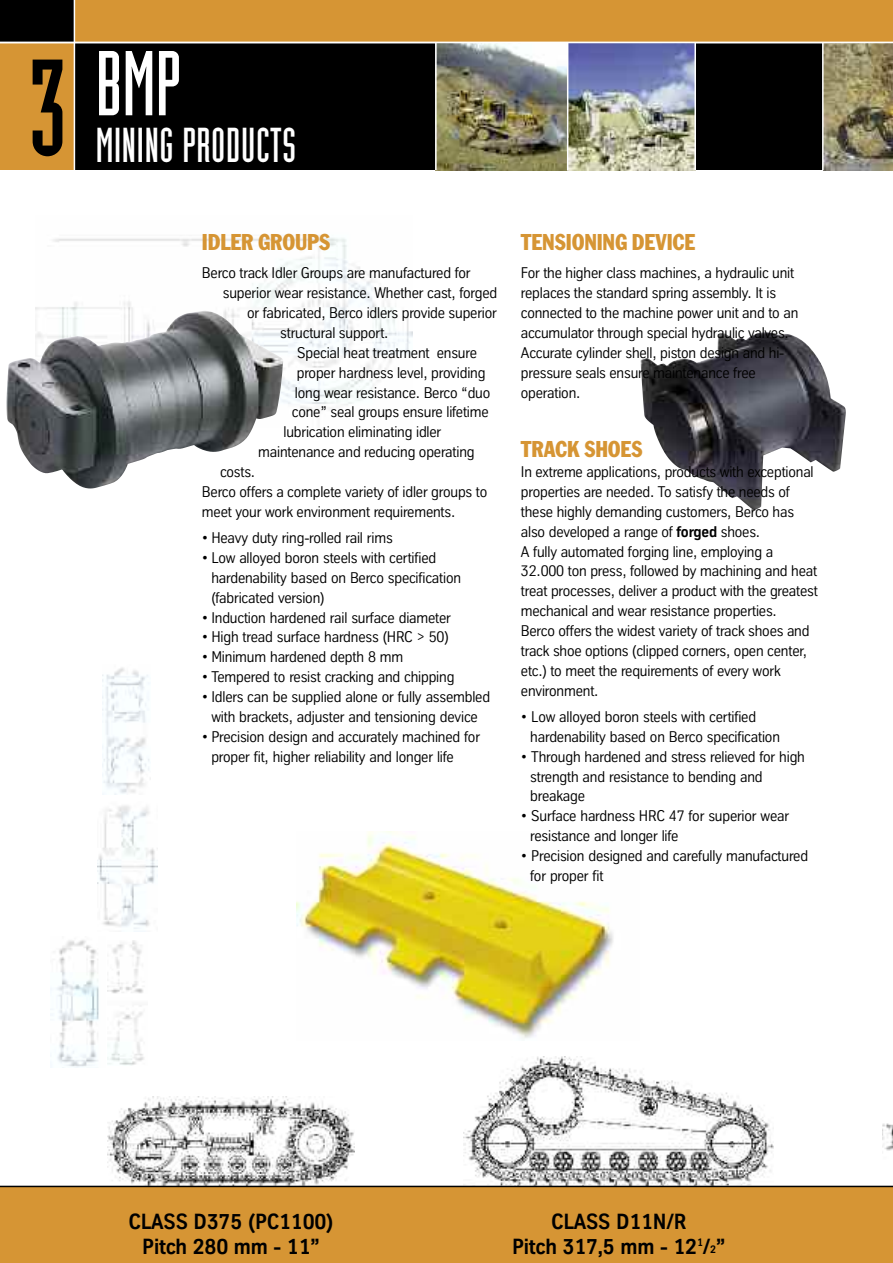
<style>
.page{position:relative;width:893px;height:1263px;background:#fff}
.page>*{position:absolute;margin:0;border:0;box-sizing:border-box;transform-origin:0 0}
.t1{font:90px "Industria Solid";color:#fff}
.t2{font:48px "Industria Solid";letter-spacing:.015em;color:#fff}
.t3{font:condensed 24px "Franklin Got T";letter-spacing:-.01em;color:#d69534}
.t4{font:700 21.3px/25.5px "TK Type";letter-spacing:-.01em;color:#000;text-align:center}
.t5{font:15px/19.8px "TK Type";letter-spacing:-.01em;color:#000}
.s1{font-size:134.25px;color:#000}
.s2{font-weight:700}
.s3{font-size:10.65px}
</style>
<div class="page">
<img style="left:464px;top:1057px;width:309px;height:129px">
<img style="left:107px;top:1096px;width:247px;height:90px">
<img style="left:882px;top:1123px;width:11px;height:63px">
<div style="left:74px;top:0;width:819px;height:170px;background:#d69534"></div>
<div style="left:74px;top:43px;width:819px;height:127px;background:#000"></div>
<div style="left:0;top:0;width:74px;height:161px;background:#000"></div>
<div style="left:0;top:43px;width:74px;height:127px;background:#d69534"></div>
<hr style="left:74px;top:0;width:1px;height:170px;background:#fff">
<img style="left:36px;top:238px;width:377px;height:173px">
<img style="left:108px;top:941px;width:36px;height:125px">
<img style="left:98px;top:805px;width:60px;height:127px">
<img style="left:51px;top:940px;width:48px;height:128px">
<img style="left:103px;top:667px;width:48px;height:127px">
<img style="left:7px;top:311px;width:276px;height:177px">
<div style="left:0;top:1186px;width:893px;height:77px;background:#d69534"></div>
<img style="left:824px;top:43px;width:69px;height:127px">
<img style="left:437px;top:43px;width:257px;height:127px">
<hr style="left:567px;top:43px;width:1px;height:127px;background:#fff">
<hr style="left:694px;top:43px;width:2px;height:127px;background:#fff">
<hr style="left:435px;top:43px;width:2px;height:127px;background:#fff">
<hr style="left:822px;top:43px;width:2px;height:127px;background:#fff">
<hr style="left:0;top:42px;width:893px;height:1px;background:#fff">
<hr style="left:0;top:1186px;width:893px;height:1px;background:#000">
<img style="left:296px;top:831px;width:317px;height:207px">
<img style="left:640px;top:332px;width:206px;height:178px">
<h1 class="t1" style="left:28px;top:51px;width:154px"><span class="s1">3</span> BMP</h1>
<h2 class="t2" style="left:96px;top:128px;width:202px">MINING PRODUCTS</h2>
<h3 class="t3" style="left:202px;top:228px;width:130px">IDLER GROUPS</h3>
<p class="t5" style="left:202px;top:263px;width:270px">Berco track Idler Groups are manufactured for</p>
<p class="t5" style="left:223px;top:283px;width:276px">superior wear resistance. Whether cast, forged</p>
<p class="t5" style="left:247px;top:303px;width:251px">or fabricated, Berco idlers provide superior</p>
<p class="t5" style="left:280px;top:323px;width:110px">structural support.</p>
<p class="t5" style="left:297px;top:343px;width:181px">Special heat treatment ensure</p>
<p class="t5" style="left:297px;top:363px;width:190px">proper hardness level, providing</p>
<p class="t5" style="left:295px;top:382px;width:197px">long wear resistance. Berco “duo</p>
<p class="t5" style="left:292px;top:402px;width:198px">cone” seal groups ensure lifetime</p>
<p class="t5" style="left:283px;top:422px;width:159px">lubrication eliminating idler</p>
<p class="t5" style="left:258px;top:442px;width:218px">maintenance and reducing operating</p>
<p class="t5" style="left:220px;top:462px;width:37px">costs.</p>
<p class="t5" style="left:202px;top:482px;width:287px">Berco offers a complete variety of idler groups to</p>
<p class="t5" style="left:202px;top:502px;width:255px">meet your work environment requirements.</p>
<p class="t5" style="left:202px;top:528px;width:192px">• Heavy duty ring-rolled rail rims</p>
<p class="t5" style="left:211px;top:548px;width:251px;text-indent:-9px">• Low alloyed boron steels with certified hardenability based on Berco specification (fabricated version)</p>
<p class="t5" style="left:202px;top:607px;width:250px">• Induction hardened rail surface diameter</p>
<p class="t5" style="left:202px;top:627px;width:248px">• High tread surface hardness (HRC &gt; 50)</p>
<p class="t5" style="left:202px;top:647px;width:203px">• Minimum hardened depth 8 mm</p>
<p class="t5" style="left:202px;top:667px;width:254px">• Tempered to resist cracking and chipping</p>
<p class="t5" style="left:202px;top:687px;width:290px;text-align:center">• Idlers can be supplied alone or fully assembled with brackets, adjuster and tensioning device</p>
<p class="t5" style="left:211px;top:727px;width:270px;text-indent:-9px">• Precision design and accurately machined for proper fit, higher reliability and longer life</p>
<h3 class="t3" style="left:521px;top:228px;width:176px">TENSIONING DEVICE</h3>
<p class="t5" style="left:521px;top:263px;width:279px">For the higher class machines, a hydraulic unit replaces the standard spring assembly. It is connected to the machine power unit and to an accumulator through special hydraulic valves.<br>Accurate cylinder shell, piston design and hi&shy;pressure seals ensure maintenance free operation.</p>
<h3 class="t3" style="left:521px;top:435px;width:123px">TRACK SHOES</h3>
<p class="t5" style="left:521px;top:462px;width:298px">In extreme applications, products with exceptional properties are needed. To satisfy the needs of these highly demanding customers, Berco has also developed a range of <span class="s2">forged</span> shoes.<br>A fully automated forging line, employing a 32.000 ton press, followed by machining and heat treat processes, deliver a product with the greatest mechanical and wear resistance properties.<br>Berco offers the widest variety of track shoes and track shoe options (clipped corners, open center, etc.) to meet the requirements of every work environment.</p>
<p class="t5" style="left:530px;top:707px;width:251px;text-indent:-9px">• Low alloyed boron steels with certified hardenability based on Berco specification</p>
<p class="t5" style="left:530px;top:747px;width:276px;text-indent:-9px">• Through hardened and stress relieved for high strength and resistance to bending and breakage</p>
<p class="t5" style="left:530px;top:806px;width:260px;text-indent:-9px">• Surface hardness HRC 47 for superior wear resistance and longer life</p>
<p class="t5" style="left:530px;top:846px;width:279px;text-indent:-9px">• Precision designed and carefully manufactured for proper fit</p>
<h3 class="t4" style="left:129px;top:1208px;width:206px">CLASS D375 (PC1100)<br>Pitch 280 mm - 11”</h3>
<h3 class="t4" style="left:512px;top:1208px;width:215px">CLASS D11N/R<br>Pitch 317,5 mm - 12<sup>1</sup>/<span class="s3">2</span>”</h3>
</div>
